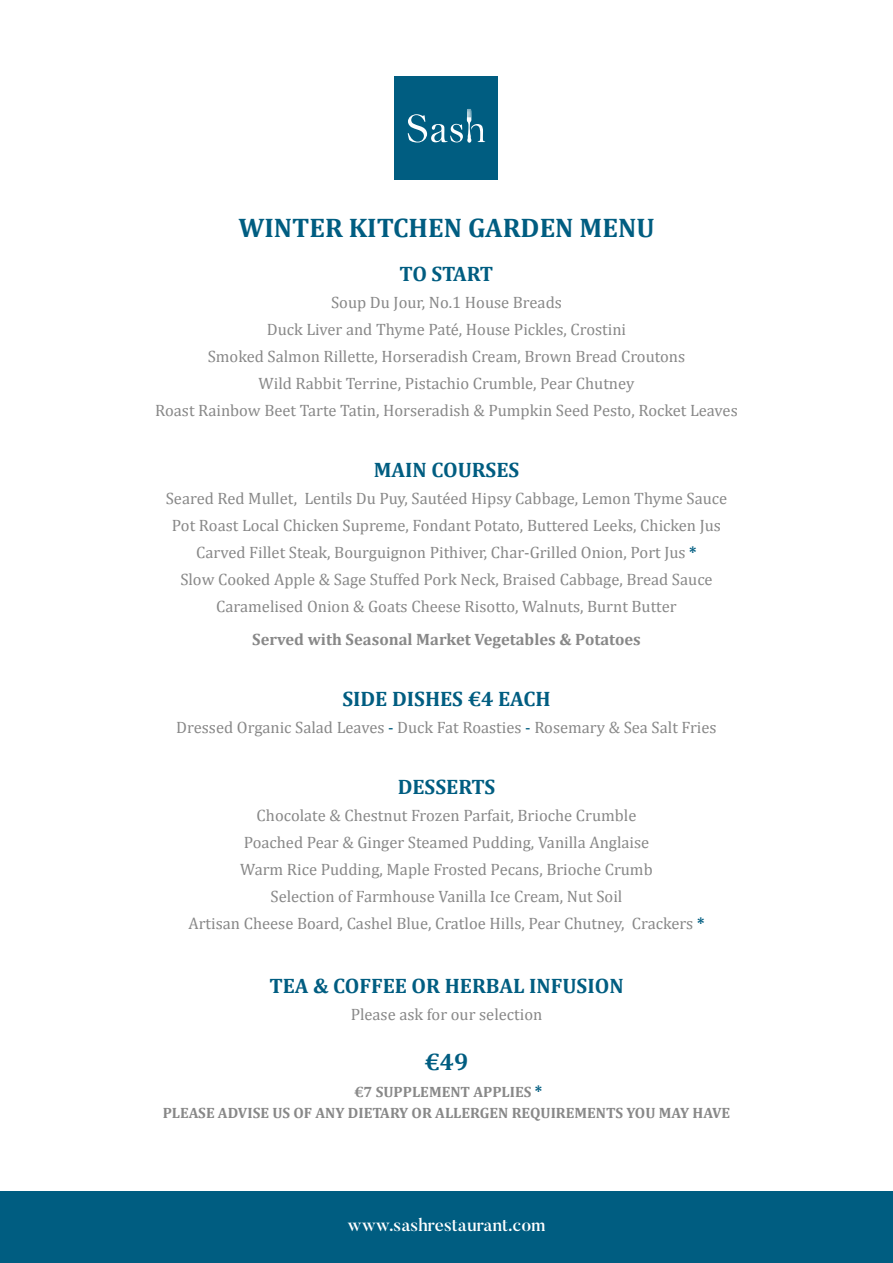
<style>
.page{position:relative;width:893px;height:1263px;background:#fff}
.page>*{position:absolute;margin:0;border:0;box-sizing:border-box;transform-origin:0 0}
.t1{font:700 27px "Cambria";color:#005d81}
.t2{font:700 24px "Cambria";color:#005d81}
.t3{font:700 21px "Cambria";color:#005d81}
.t4{font:500 18px "Butler";color:#fff}
.t5{font:16.5px/27px "Cambria";color:#888;text-align:center}
.t6{font:700 16.5px "Cambria";color:#888}
.t7{font:700 15px/21px "Cambria";color:#888;text-align:center}
.s1{font-weight:700;color:#005d81}
.s2{color:#005d81}
.s3{font-size:16.5px;color:#005d81}
</style>
<div class="page">
<div style="left:395px;top:77px;width:103px;height:103px;background:#005d81"></div>
<svg style="left:408px;top:109px;width:77px;height:34px"></svg>
<div style="left:0;top:1191px;width:893px;height:72px;background:#005d81"></div>
<h1 class="t1" style="left:238px;top:208px;width:418px">WINTER KITCHEN GARDEN MENU</h1>
<p class="t3" style="left:400px;top:259px;width:95px">TO START</p>
<p class="t5" style="left:155px;top:289px;width:584px">Soup Du Jour, No.1 House Breads<br>Duck Liver and Thyme Paté, House Pickles, Crostini<br>Smoked Salmon Rillette, Horseradish Cream, Brown Bread Croutons<br>Wild Rabbit Terrine, Pistachio Crumble, Pear Chutney<br>Roast Rainbow Beet Tarte Tatin, Horseradish &amp; Pumpkin Seed Pesto, Rocket Leaves</p>
<p class="t3" style="left:374px;top:455px;width:147px">MAIN COURSES</p>
<p class="t5" style="left:166px;top:485px;width:563px">Seared Red Mullet, Lentils Du Puy, Sautéed Hipsy Cabbage, Lemon Thyme Sauce Pot Roast Local Chicken Supreme, Fondant Potato, Buttered Leeks, Chicken Jus Carved Fillet Steak, Bourguignon Pithiver, Char-Grilled Onion, Port Jus <span class="s1">*<br></span>Slow Cooked Apple &amp; Sage Stuffed Pork Neck, Braised Cabbage, Bread Sauce Caramelised Onion &amp; Goats Cheese Risotto, Walnuts, Burnt Butter</p>
<p class="t6" style="left:252px;top:628px;width:390px">Served with Seasonal Market Vegetables &amp; Potatoes</p>
<p class="t3" style="left:342px;top:684px;width:210px">SIDE DISHES €4 EACH</p>
<p class="t5" style="left:176px;top:714px;width:542px">Dressed Organic Salad Leaves <span class="s2">-</span> Duck Fat Roasties <span class="s2">-</span> Rosemary &amp; Sea Salt Fries</p>
<p class="t3" style="left:398px;top:772px;width:99px">DESSERTS</p>
<p class="t5" style="left:188px;top:802px;width:517px">Chocolate &amp; Chestnut Frozen Parfait, Brioche Crumble<br>Poached Pear &amp; Ginger Steamed Pudding, Vanilla Anglaise<br>Warm Rice Pudding, Maple Frosted Pecans, Brioche Crumb<br>Selection of Farmhouse Vanilla Ice Cream, Nut Soil<br>Artisan Cheese Board, Cashel Blue, Cratloe Hills, Pear Chutney, Crackers <span class="s1">*</span></p>
<p class="t3" style="left:269px;top:970px;width:356px">TEA &amp; COFFEE OR HERBAL INFUSION</p>
<p class="t5" style="left:351px;top:1000px;width:193px">Please ask for our selection</p>
<h2 class="t2" style="left:425px;top:1045px;width:45px">€49</h2>
<p class="t7" style="left:163px;top:1081px;width:569px">€7 SUPPLEMENT APPLIES <span class="s3">*<br></span>PLEASE ADVISE US OF ANY DIETARY OR ALLERGEN REQUIREMENTS YOU MAY HAVE</p>
<p class="t4" style="left:348px;top:1213px;width:199px">www.sashrestaurant.com</p>
</div>
